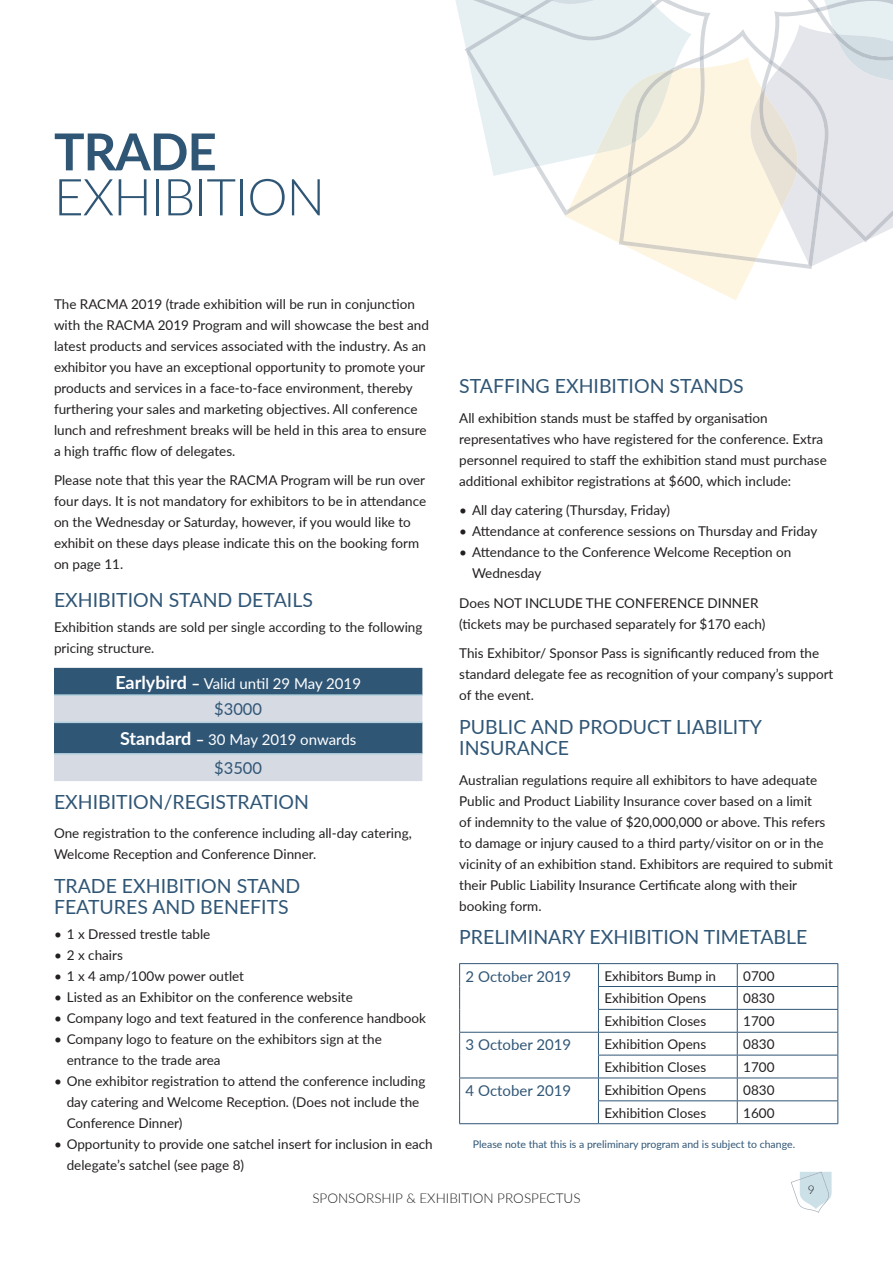
<style>
.page{position:relative;width:893px;height:1263px;background:#fff}
.page>*{position:absolute;margin:0;border:0;box-sizing:border-box;transform-origin:0 0}
.Head_34_30Reg{font:300 51px/45px "Lato";letter-spacing:-.02em;color:#305676}
.t1{font:19.5px/21px "Lato";color:#305676}
.t2{font:16.5px "Lato";color:#305676}
.t3{font:15px "Lato";color:#fff}
.t4{font:15px "Lato";color:#305676}
.t5{font:13.5px/21px "Lato";color:#231f20}
.t6{font:300 13.5px "Lato";color:#231f20}
.t7{font:300 12px "Lato";color:#231f20}
.t8{font:10.5px "Lato";color:#305676}
.s1{font-weight:700}
.s2{font-weight:700;font-size:18px}
</style>
<div class="page">
<svg style="left:791px;top:1171px;width:41px;height:42px"></svg>
<svg style="left:54px;top:668px;width:368px;height:113px;background:#7f95aa"></svg>
<hr style="left:54px;top:694px;width:368px;height:2px;background:#b2d1dd">
<hr style="left:54px;top:722px;width:368px;height:1px;background:#b2d1dd">
<hr style="left:54px;top:753px;width:368px;height:2px;background:#b2d1dd">
<hr style="left:459px;top:963px;width:139px;height:1px;background:#305676">
<hr style="left:598px;top:963px;width:139px;height:1px;background:#305676">
<hr style="left:737px;top:963px;width:101px;height:1px;background:#305676">
<hr style="left:598px;top:986px;width:139px;height:1px;background:#305676">
<hr style="left:737px;top:986px;width:101px;height:1px;background:#305676">
<hr style="left:598px;top:1009px;width:139px;height:1px;background:#305676">
<hr style="left:737px;top:1009px;width:101px;height:1px;background:#305676">
<hr style="left:459px;top:1032px;width:139px;height:1px;background:#305676">
<hr style="left:598px;top:1032px;width:139px;height:1px;background:#305676">
<hr style="left:737px;top:1032px;width:101px;height:1px;background:#305676">
<hr style="left:598px;top:1055px;width:139px;height:1px;background:#305676">
<hr style="left:737px;top:1055px;width:101px;height:1px;background:#305676">
<hr style="left:459px;top:1077px;width:139px;height:1px;background:#305676">
<svg style="left:459px;top:964px;width:1px;height:159px"></svg>
<hr style="left:459px;top:1123px;width:139px;height:1px;background:#305676">
<hr style="left:598px;top:1077px;width:139px;height:1px;background:#305676">
<hr style="left:737px;top:1077px;width:101px;height:1px;background:#305676">
<hr style="left:598px;top:1100px;width:139px;height:1px;background:#305676">
<svg style="left:598px;top:964px;width:1px;height:159px"></svg>
<hr style="left:737px;top:1100px;width:101px;height:1px;background:#305676">
<svg style="left:737px;top:964px;width:1px;height:159px"></svg>
<svg style="left:837px;top:964px;width:1px;height:159px"></svg>
<hr style="left:598px;top:1123px;width:139px;height:1px;background:#305676">
<hr style="left:737px;top:1123px;width:101px;height:1px;background:#305676">
<svg style="left:455px;top:0;width:438px;height:300px"></svg>
<p class="Head_34_30Reg" style="left:54px;top:128px;width:273px"><span class="s1">TRADE<br></span>EXHIBITION</p>
<p class="t5" style="left:54px;top:293px;width:377px">The RACMA 2019 (trade exhibition will be run in conjunction with the RACMA 2019 Program and will showcase the best and latest products and services associated with the industry. As an exhibitor you have an exceptional opportunity to promote your products and services in a face-to-face environment, thereby furthering your sales and marketing objectives. All conference lunch and refreshment breaks will be held in this area to ensure a high traffic flow of delegates.</p>
<p class="t5" style="left:54px;top:469px;width:374px">Please note that this year the RACMA Program will be run over four days. It is not mandatory for exhibitors to be in attendance on the Wednesday or Saturday, however, if you would like to exhibit on these days please indicate this on the booking form on page 11.</p>
<p class="t1" style="left:54px;top:589px;width:260px">EXHIBITION STAND DETAILS</p>
<p class="t5" style="left:54px;top:616px;width:370px">Exhibition stands are sold per single according to the following pricing structure.</p>
<p class="t3" style="left:115px;top:672px;width:247px"><span class="s2">Earlybird</span> <span class="s1">–</span> Valid until 29 May 2019</p>
<p class="t2" style="left:214px;top:697px;width:49px">$3000</p>
<p class="t3" style="left:120px;top:729px;width:238px"><span class="s2">Standard</span> <span class="s1">–</span> 30 May 2019 onwards</p>
<p class="t2" style="left:214px;top:756px;width:49px">$3500</p>
<p class="t1" style="left:54px;top:790px;width:257px">EXHIBITION/REGISTRATION</p>
<p class="t5" style="left:54px;top:822px;width:359px">One registration to the conference including all-day catering,<br>Welcome Reception and Conference Dinner.</p>
<p class="t1" style="left:54px;top:875px;width:248px">TRADE EXHIBITION STAND<br>FEATURES AND BENEFITS</p>
<p class="t5" style="left:54px;top:923px;width:158px">• 1 x Dressed trestle table</p>
<p class="t5" style="left:54px;top:944px;width:70px">• 2 x chairs</p>
<p class="t5" style="left:54px;top:965px;width:192px">• 1 x 4 amp/100w power outlet</p>
<p class="t5" style="left:54px;top:986px;width:300px">• Listed as an Exhibitor on the conference website</p>
<p class="t5" style="left:54px;top:1007px;width:373px">• Company logo and text featured in the conference handbook</p>
<p class="t5" style="left:67px;top:1028px;width:317px;text-indent:-13px">• Company logo to feature on the exhibitors sign at the entrance to the trade area</p>
<p class="t5" style="left:67px;top:1070px;width:360px;text-indent:-13px">• One exhibitor registration to attend the conference including day catering and Welcome Reception. (Does not include the<br>Conference Dinner)</p>
<p class="t5" style="left:67px;top:1133px;width:368px;text-indent:-13px">• Opportunity to provide one satchel insert for inclusion in each delegate’s satchel (see page 8)</p>
<p class="t1" style="left:459px;top:375px;width:286px">STAFFING EXHIBITION STANDS</p>
<p class="t5" style="left:459px;top:407px;width:369px">All exhibition stands must be staffed by organisation representatives who have registered for the conference. Extra personnel required to staff the exhibition stand must purchase additional exhibitor registrations at $600, which include:</p>
<p class="t5" style="left:459px;top:499px;width:212px">• All day catering (Thursday, Friday)</p>
<p class="t5" style="left:459px;top:520px;width:360px">• Attendance at conference sessions on Thursday and Friday</p>
<p class="t5" style="left:472px;top:541px;width:321px;text-indent:-13px">• Attendance to the Conference Welcome Reception on<br>Wednesday</p>
<p class="t5" style="left:459px;top:592px;width:308px">Does NOT INCLUDE THE CONFERENCE DINNER (tickets may be purchased separately for $170 each)</p>
<p class="t5" style="left:459px;top:642px;width:376px">This Exhibitor/ Sponsor Pass is significantly reduced from the standard delegate fee as recognition of your company’s support of the event.</p>
<p class="t1" style="left:459px;top:716px;width:304px">PUBLIC AND PRODUCT LIABILITY<br>INSURANCE</p>
<p class="t5" style="left:459px;top:769px;width:375px">Australian regulations require all exhibitors to have adequate Public and Product Liability Insurance cover based on a limit<br>of indemnity to the value of $20,000,000 or above. This refers to damage or injury caused to a third party/visitor on or in the vicinity of an exhibition stand. Exhibitors are required to submit their Public Liability Insurance Certificate along with their booking form.</p>
<p class="t1" style="left:459px;top:926px;width:350px">PRELIMINARY EXHIBITION TIMETABLE</p>
<p class="t4" style="left:466px;top:965px;width:107px">2 October 2019</p>
<p class="t5" style="left:604px;top:964px;width:113px">Exhibitors Bump in</p>
<p class="t5" style="left:743px;top:964px;width:33px">0700</p>
<p class="t5" style="left:604px;top:987px;width:103px">Exhibition Opens</p>
<p class="t5" style="left:743px;top:987px;width:33px">0830</p>
<p class="t5" style="left:604px;top:1010px;width:103px">Exhibition Closes</p>
<p class="t5" style="left:743px;top:1010px;width:33px">1700</p>
<p class="t4" style="left:466px;top:1034px;width:107px">3 October 2019</p>
<p class="t5" style="left:604px;top:1033px;width:103px">Exhibition Opens</p>
<p class="t5" style="left:743px;top:1033px;width:33px">0830</p>
<p class="t5" style="left:604px;top:1056px;width:103px">Exhibition Closes</p>
<p class="t5" style="left:743px;top:1056px;width:33px">1700</p>
<p class="t4" style="left:466px;top:1080px;width:107px">4 October 2019</p>
<p class="t5" style="left:604px;top:1079px;width:103px">Exhibition Opens</p>
<p class="t5" style="left:743px;top:1079px;width:33px">0830</p>
<p class="t5" style="left:604px;top:1102px;width:103px">Exhibition Closes</p>
<p class="t5" style="left:743px;top:1102px;width:33px">1600</p>
<p class="t8" style="left:473px;top:1136px;width:324px">Please note that this is a preliminary program and is subject to change.</p>
<p class="t7" style="left:808px;top:1181px;width:8px">9</p>
<p class="t6" style="left:312px;top:1189px;width:270px">SPONSORSHIP &amp; EXHIBITION PROSPECTUS</p>
</div>
